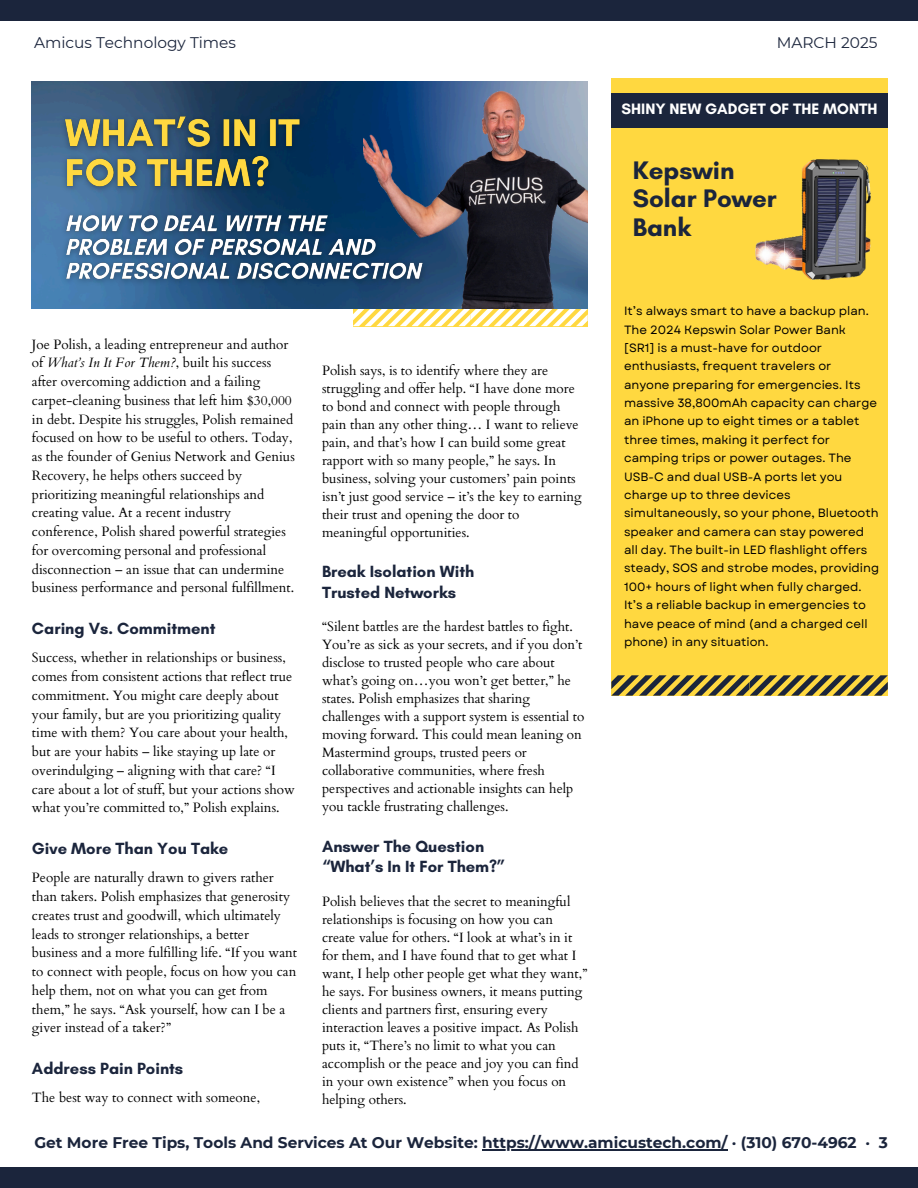
<style>
.page{position:relative;width:918px;height:1188px;background:#fff}
.page>*{position:absolute;margin:0;border:0;box-sizing:border-box;transform-origin:0 0}
.t1{font:700 25.8px/28.2px "Glacial Indifference";color:#1b253c}
.t2{font:700 16.5px/20.2px "Glacial Indifference";color:#1b253c}
.t3{font:700 15.45px "Montserrat";color:#1b253c}
.t4{font:15.45px "Montserrat";color:#1b253c}
.t5{font:700 15.3px "Glacial Indifference";color:#fff}
.t6{font:13.5px/18px "Cardo";color:#000}
.t7{font:12px/18.5px "Garet";color:#000}
.s1{font-style:italic}
</style>
<div class="page">
<div style="left:0;top:1px;width:918px;height:20px;background:#1b253c"></div>
<div style="left:0;top:1168px;width:918px;height:20px;background:#1b253c"></div>
<div style="left:611px;top:78px;width:277px;height:618px;background:#ffd840"></div>
<div style="left:611px;top:94px;width:277px;height:34px;background:#1b253c"></div>
<svg style="left:612px;top:675px;width:276px;height:21px"></svg>
<svg style="left:353px;top:309px;width:235px;height:17px"></svg>
<img style="left:32px;top:81px;width:332px;height:227px">
<img style="left:54px;top:107px;width:310px;height:186px">
<img style="left:364px;top:81px;width:224px;height:227px">
<img style="left:756px;top:159px;width:114px;height:121px">
<hr style="left:482px;top:1149px;width:246px;height:1px;background:#1b253c">
<p class="t4" style="left:34px;top:33px;width:203px">Amicus Technology Times</p>
<h6 class="t4" style="left:777px;top:33px;width:102px">MARCH 2025</h6>
<h6 class="t5" style="left:622px;top:100px;width:257px">SHINY NEW GADGET OF THE MONTH</h6>
<h5 class="t6" style="left:32px;top:335px;width:264px;line-height:18.8px">Joe Polish, a leading entrepreneur and author of <span class="s1">What’s In It For Them?</span>, built his success after overcoming addiction and a failing carpet-cleaning business that left him $30,000 in debt. Despite his struggles, Polish remained focused on how to be useful to others. Today, as the founder of Genius Network and Genius Recovery, he helps others succeed by prioritizing meaningful relationships and creating value. At a recent industry conference, Polish shared powerful strategies for overcoming personal and professional disconnection – an issue that can undermine business performance and personal fulfillment.</h5>
<p class="t2" style="left:32px;top:618px;width:185px">Caring Vs. Commitment</p>
<p class="t6" style="left:32px;top:649px;width:264px;line-height:18.8px">Success, whether in relationships or business, comes from consistent actions that reflect true commitment. You might care deeply about your family, but are you prioritizing quality time with them? You care about your health, but are your habits – like staying up late or overindulging – aligning with that care? “I care about a lot of stuff, but your actions show what you’re committed to,” Polish explains.</p>
<p class="t2" style="left:32px;top:838px;width:198px">Give More Than You Take</p>
<p class="t6" style="left:32px;top:869px;width:267px;line-height:18.8px">People are naturally drawn to givers rather than takers. Polish emphasizes that generosity creates trust and goodwill, which ultimately leads to stronger relationships, a better business and a more fulfilling life. “If you want to connect with people, focus on how you can help them, not on what you can get from them,” he says. “Ask yourself, how can I be a giver instead of a taker?”</p>
<p class="t2" style="left:32px;top:1058px;width:153px">Address Pain Points</p>
<h6 class="t6" style="left:32px;top:1089px;width:230px">The best way to connect with someone,</h6>
<p class="t6" style="left:322px;top:362px;width:261px">Polish says, is to identify where they are struggling and offer help. “I have done more to bond and connect with people through pain than any other thing… I want to relieve pain, and that’s how I can build some great rapport with so many people,” he says. In business, solving your customers’ pain points isn’t just good service – it’s the key to earning their trust and opening the door to meaningful opportunities.</p>
<h6 class="t2" style="left:322px;top:561px;width:154px">Break Isolation With<br>Trusted Networks</h6>
<p class="t6" style="left:322px;top:618px;width:264px">“Silent battles are the hardest battles to fight.<br>You’re as sick as your secrets, and if you don’t disclose to trusted people who care about what’s going on…you won’t get better,” he states. Polish emphasizes that sharing challenges with a support system is essential to moving forward. This could mean leaning on Mastermind groups, trusted peers or collaborative communities, where fresh perspectives and actionable insights can help you tackle frustrating challenges.</p>
<h6 class="t2" style="left:322px;top:836px;width:185px">Answer The Question “What’s In It For Them?”</h6>
<p class="t6" style="left:322px;top:893px;width:267px">Polish believes that the secret to meaningful relationships is focusing on how you can create value for others. “I look at what’s in it for them, and I have found that to get what I want, I help other people get what they want,” he says. For business owners, it means putting clients and partners first, ensuring every interaction leaves a positive impact. As Polish puts it, “There’s no limit to what you can accomplish or the peace and joy you can find in your own existence” when you focus on helping others.</p>
<p class="t1" style="left:633px;top:156px;width:145px">Kepswin<br>Solar Power<br>Bank</p>
<p class="t7" style="left:624px;top:302px;width:256px">It’s always smart to have a backup plan.<br>The 2024 Kepswin Solar Power Bank [SR1] is a must-have for outdoor enthusiasts, frequent travelers or anyone preparing for emergencies. Its massive 38,800mAh capacity can charge an iPhone up to eight times or a tablet three times, making it perfect for camping trips or power outages. The USB-C and dual USB-A ports let you charge up to three devices simultaneously, so your phone, Bluetooth speaker and camera can stay powered all day. The built-in LED flashlight offers steady, SOS and strobe modes, providing 100+ hours of light when fully charged.<br>It’s a reliable backup in emergencies to have peace of mind (and a charged cell phone) in any situation.</p>
<p class="t3" style="left:34px;top:1133px;width:855px">Get More Free Tips, Tools And Services At Our Website: https://www.amicustech.com/ · (310) 670-4962 · 3</p>
</div>
